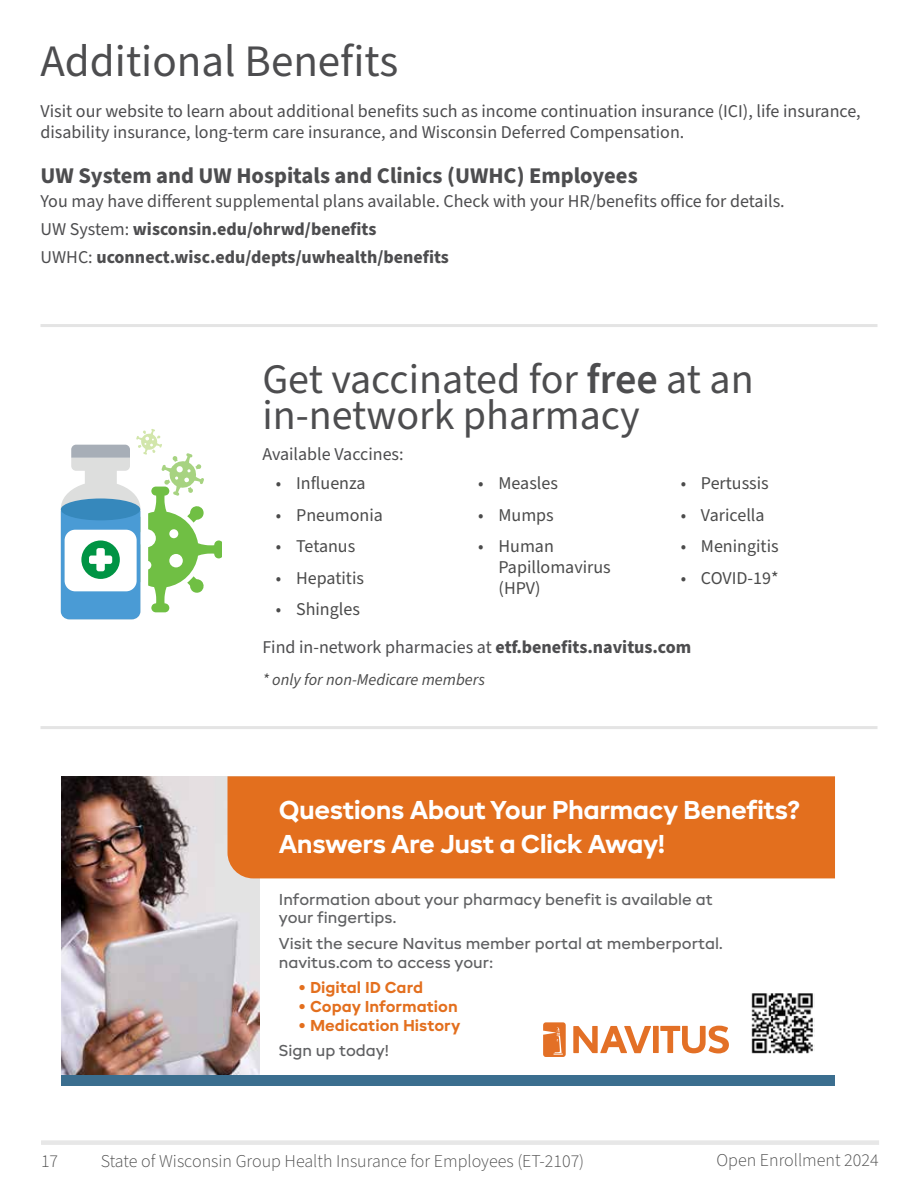
<style>
.page{position:relative;width:918px;height:1188px;background:#fff}
.page>*{position:absolute;margin:0;border:0;box-sizing:border-box;transform-origin:0 0}
.t1{font:45px "Source Sans Pro";color:#4d4d4f}
.t2{font:42px/36px "Source Sans Pro";color:#4d4d4f}
.t3{font:700 25.8px/34.3px "BR Candor";letter-spacing:-.02em;color:#fff}
.H3_-_Bold{font:700 22.5px "Source Sans Pro";color:#4d4d4f}
.t4{font:18px/21px "Source Sans Pro";color:#4d4d4f}
.t5{font:18px/21px "Source Sans Pro";color:#4b4b4b}
.t6{font:700 18px "Source Sans Pro";color:#4d4d4f}
.t7{font:300 18px "Source Sans Pro";color:#4b4b4b}
.t8{font:italic 16.5px "Source Sans Pro";color:#4b4b4b}
.t9{font:500 15.75px/18.9px "BR Candor";color:#5f6062}
.t10{font:700 15.75px/25.3px "BR Candor";color:#e36f1e}
.s1{font-weight:400}
.s2{font-weight:600}
.s3{font-weight:700}
.s4{font-weight:500;color:#5f6062}
</style>
<div class="page">
<div style="left:41px;top:1140px;width:838px;height:5px;background:#e7e7e7"></div>
<hr style="left:40px;top:324px;width:838px;height:3px;background:#e4e4e4">
<hr style="left:40px;top:726px;width:838px;height:3px;background:#e4e4e4">
<svg style="left:60px;top:429px;width:161px;height:191px"></svg>
<img style="left:61px;top:776px;width:198px;height:299px">
<div style="left:227px;top:776px;width:608px;height:102px;background:#e36f1e"></div>
<img style="left:751px;top:993px;width:62px;height:61px">
<div style="left:653px;top:1026px;width:6px;height:27px;background:#e37026"></div>
<svg style="left:660px;top:1026px;width:69px;height:27px"></svg>
<svg style="left:573px;top:1026px;width:78px;height:27px"></svg>
<svg style="left:543px;top:1022px;width:23px;height:35px"></svg>
<div style="left:61px;top:1075px;width:774px;height:11px;background:#3b6e8f"></div>
<h2 class="t1" style="left:40px;top:31px;width:359px">Additional Benefits</h2>
<p class="t4" style="left:40px;top:101px;width:822px">Visit our website to learn about additional benefits such as income continuation insurance (ICI), life insurance, disability insurance, long-term care insurance, and Wisconsin Deferred Compensation.</p>
<h3 class="H3_-_Bold" style="left:40px;top:160px;width:599px">UW System and UW Hospitals and Clinics (UWHC) Employees</h3>
<p class="t4" style="left:40px;top:191px;width:746px">You may have different supplemental plans available. Check with your HR/benefits office for details.</p>
<p class="t6" style="left:40px;top:217px;width:337px"><span class="s1">UW System:</span> wisconsin.edu/ohrwd/benefits</p>
<p class="t6" style="left:40px;top:244px;width:410px"><span class="s1">UWHC:</span> uconnect.wisc.edu/depts/uwhealth/benefits</p>
<p class="t2" style="left:262px;top:362px;width:493px">Get vaccinated for <span class="s2">free</span> at an in-network pharmacy</p>
<p class="t4" style="left:262px;top:444px;width:143px">Available Vaccines:</p>
<p class="t5" style="left:276px;top:473px;width:91px">• Influenza</p>
<p class="t5" style="left:276px;top:505px;width:109px">• Pneumonia</p>
<p class="t5" style="left:276px;top:536px;width:81px">• Tetanus</p>
<p class="t5" style="left:276px;top:568px;width:90px">• Hepatitis</p>
<p class="t5" style="left:276px;top:599px;width:86px">• Shingles</p>
<p class="t5" style="left:478px;top:473px;width:81px">• Measles</p>
<p class="t5" style="left:478px;top:505px;width:77px">• Mumps</p>
<p class="t5" style="left:499px;top:536px;width:114px;text-indent:-20px">• Human<br>Papillomavirus (HPV)</p>
<p class="t5" style="left:681px;top:473px;width:90px">• Pertussis</p>
<p class="t5" style="left:681px;top:505px;width:85px">• Varicella</p>
<p class="t5" style="left:681px;top:536px;width:100px">• Meningitis</p>
<p class="t5" style="left:681px;top:568px;width:99px">• COVID-19*</p>
<p class="t4" style="left:262px;top:637px;width:431px">Find in-network pharmacies at <span class="s3">etf.benefits.navitus.com</span></p>
<p class="t8" style="left:262px;top:668px;width:224px">* only for non-Medicare members</p>
<p class="t3" style="left:279px;top:793px;width:523px">Questions About Your Pharmacy Benefits?<br>Answers Are Just a Click Away!</p>
<p class="t9" style="left:279px;top:890px;width:435px">Information about your pharmacy benefit is available at your fingertips.</p>
<p class="t9" style="left:279px;top:934px;width:445px">Visit the secure Navitus member portal at memberportal. navitus.com to access your:</p>
<p class="t10" style="left:298px;top:975px;width:126px">• Digital ID Card</p>
<p class="t10" style="left:298px;top:994px;width:161px">• Copay Information</p>
<p class="t10" style="left:279px;top:1013px;width:183px;text-indent:19px">• Medication History<br><span class="s4">Sign up today!</span></p>
<p class="t7" style="left:41px;top:1149px;width:19px">17</p>
<p class="t7" style="left:101px;top:1149px;width:485px">State of Wisconsin Group Health Insurance for Employees (ET-2107)</p>
<p class="t7" style="left:717px;top:1148px;width:164px">Open Enrollment 2024</p>
</div>
